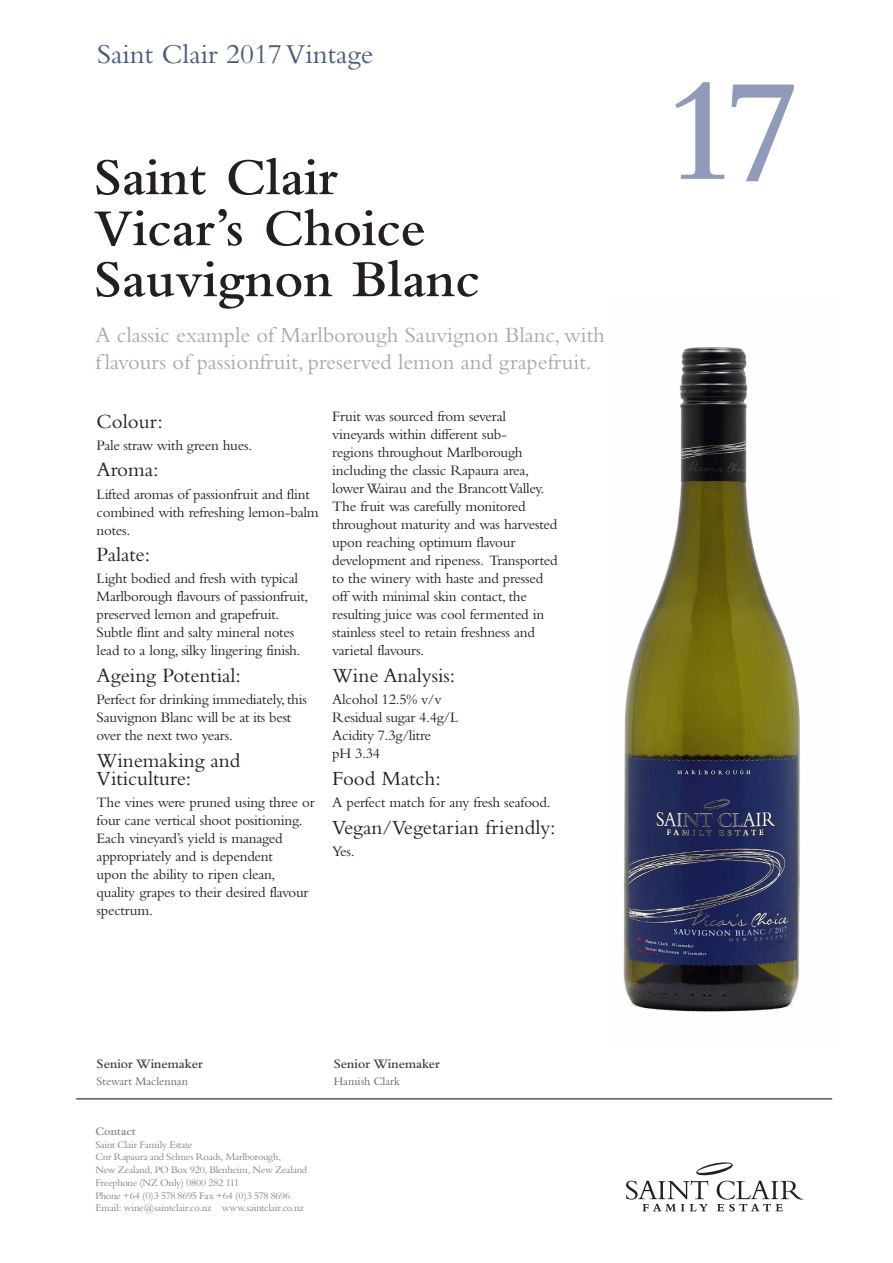
<style>
.page{position:relative;width:893px;height:1263px;background:#fff}
.page>*{position:absolute;margin:0;border:0;box-sizing:border-box;transform-origin:0 0}
.t1{font:600 151.5px "Bembo";color:#909bb9}
.Main_head{font:600 54px/51px "Bembo";color:#231f20}
.t2{font:28.5px "Bembo";color:#475983}
.t3{font:22.5px/27px "Bembo";color:#a8a9ad}
.sub_heads{font:21px/18px "Bembo";color:#231f20}
.sub_heads-2{font:15px/18px "Bembo";letter-spacing:-.015em;color:#231f20}
.t4{font:600 13.5px "Bembo";color:#3e3e3f}
.t5{font:12px "Bembo";color:#636366}
.Body_copy{font:600 12px "Bembo";color:#808285}
.Body_copy-2{font:10.5px/12.8px "Bembo";letter-spacing:-.025em;color:#808285}
</style>
<div class="page">
<hr style="left:76px;top:1098px;width:756px;height:1px;background:#231f20">
<svg style="left:626px;top:1162px;width:177px;height:49px"></svg>
<img style="left:623px;top:347px;width:177px;height:665px">
<p class="t2" style="left:97px;top:38px;width:277px">Saint Clair 2017 Vintage</p>
<p class="Main_head" style="left:94px;top:152px;width:246px">Saint Clair</p>
<p class="Main_head" style="left:94px;top:203px;width:387px">Vicar’s Choice<br>Sauvignon Blanc</p>
<p class="t1" style="left:664px;top:47px;width:139px">17</p>
<p class="t3" style="left:95px;top:321px;width:580px">A classic example of Marlborough Sauvignon Blanc, with intense f lavours of passionfruit, preserved lemon and grapefruit.</p>
<p class="sub_heads" style="left:97px;top:412px;width:68px">Colour:</p>
<p class="sub_heads-2" style="left:97px;top:436px;width:157px">Pale straw with green hues.</p>
<p class="sub_heads" style="left:97px;top:460px;width:63px">Aroma:</p>
<p class="sub_heads-2" style="left:97px;top:485px;width:223px">Lifted aromas of passionfruit and flint combined with refreshing lemon-balm notes.</p>
<p class="sub_heads" style="left:97px;top:545px;width:55px">Palate:</p>
<p class="sub_heads-2" style="left:97px;top:569px;width:213px">Light bodied and fresh with typical Marlborough flavours of passionfruit, preserved lemon and grapefruit.<br>Subtle flint and salty mineral notes lead to a long, silky lingering finish.</p>
<p class="sub_heads" style="left:97px;top:666px;width:146px">Ageing Potential:</p>
<p class="sub_heads-2" style="left:97px;top:690px;width:212px">Perfect for drinking immediately, this<br>Sauvignon Blanc will be at its best over the next two years.</p>
<p class="sub_heads" style="left:97px;top:751px;width:145px">Winemaking and<br>Viticulture:</p>
<p class="sub_heads-2" style="left:97px;top:793px;width:219px">The vines were pruned using three or four cane vertical shoot positioning.<br>Each vineyard’s yield is managed appropriately and is dependent<br>upon the ability to ripen clean, quality grapes to their desired flavour spectrum.</p>
<p class="sub_heads-2" style="left:332px;top:407px;width:227px">Fruit was sourced from several vineyards within different sub-<br>regions throughout Marlborough including the classic Rapaura area, lower Wairau and the Brancott Valley.<br>The fruit was carefully monitored throughout maturity and was harvested upon reaching optimum flavour development and ripeness. Transported to the winery with haste and pressed off with minimal skin contact, the resulting juice was cool fermented in stainless steel to retain freshness and varietal flavours.</p>
<p class="sub_heads" style="left:332px;top:666px;width:124px">Wine Analysis:</p>
<p class="sub_heads-2" style="left:332px;top:690px;width:111px">Alcohol 12.5% v/v</p>
<p class="sub_heads-2" style="left:332px;top:708px;width:128px">Residual sugar 4.4g/L</p>
<p class="sub_heads-2" style="left:332px;top:726px;width:100px">Acidity 7.3g/litre</p>
<p class="sub_heads-2" style="left:332px;top:744px;width:49px">pH 3.34</p>
<p class="sub_heads" style="left:332px;top:769px;width:110px">Food Match:</p>
<p class="sub_heads-2" style="left:332px;top:793px;width:220px">A perfect match for any fresh seafood.</p>
<p class="sub_heads" style="left:332px;top:817px;width:225px">Vegan/Vegetarian friendly:</p>
<p class="sub_heads-2" style="left:332px;top:842px;width:24px">Yes.</p>
<p class="t4" style="left:97px;top:1056px;width:108px">Senior Winemaker</p>
<p class="t5" style="left:97px;top:1074px;width:93px">Stewart Maclennan</p>
<p class="Body_copy" style="left:95px;top:1124px;width:42px">Contact</p>
<p class="Body_copy-2" style="left:95px;top:1138px;width:99px">Saint Clair Family Estate</p>
<p class="Body_copy-2" style="left:95px;top:1150px;width:213px">Cnr Rapaura and Selmes Roads, Marlborough,<br>New Zealand, PO Box 920, Blenheim, New Zealand</p>
<p class="Body_copy-2" style="left:95px;top:1176px;width:196px">Freephone (NZ Only) 0800 282 111<br>Phone +64 (0)3 578 8695 Fax +64 (0)3 578 8696</p>
<p class="Body_copy-2" style="left:95px;top:1201px;width:210px">Email: wine@saintclair.co.nz www.saintclair.co.nz</p>
<p class="t4" style="left:334px;top:1056px;width:108px">Senior Winemaker</p>
<p class="t5" style="left:334px;top:1074px;width:68px">Hamish Clark</p>
</div>
